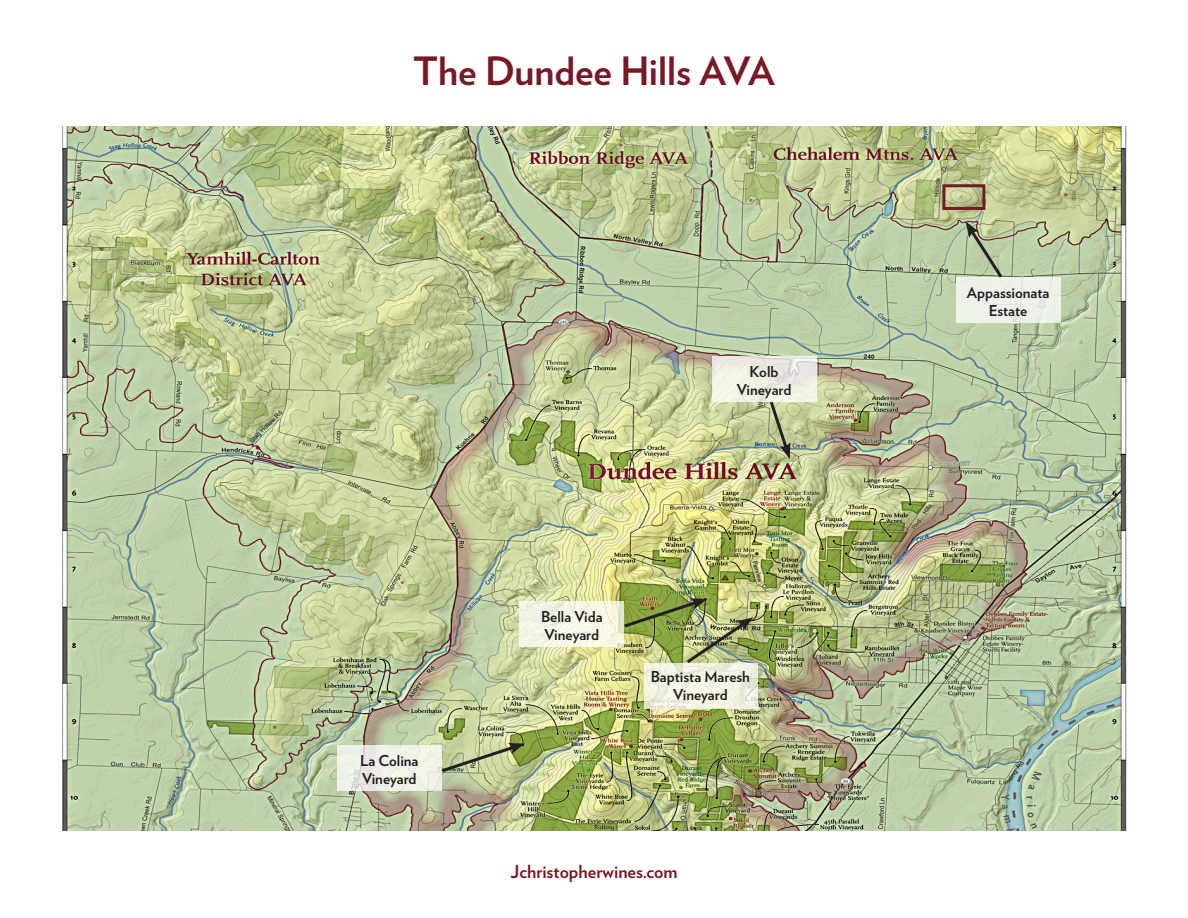
<style>
.page{position:relative;width:1188px;height:918px;background:#fff}
.page>*{position:absolute;margin:0;border:0;box-sizing:border-box;transform-origin:0 0}
.t1{font:700 39px "Verlag";color:#771a26}
.t2{font:700 18px "Verlag";color:#771a26}
.t3{font:700 15px/18px "Verlag";color:#231f20;text-align:center}
</style>
<div class="page">
<img style="left:61px;top:126px;width:1066px;height:705px">
<div style="left:956px;top:278px;width:105px;height:45px;background:#eef3e9"></div>
<svg style="left:966px;top:221px;width:39px;height:57px;background:#a8b592"></svg>
<div style="left:942px;top:184px;width:43px;height:26px;border:3px solid #771a26"></div>
<svg style="left:712px;top:356px;width:104px;height:46px;background:#edede3"></svg>
<svg style="left:768px;top:398px;width:22px;height:61px"></svg>
<svg style="left:519px;top:601px;width:102px;height:45px;background:#f4f5e5"></svg>
<svg style="left:645px;top:663px;width:113px;height:45px;background:#f0f1e1"></svg>
<img style="left:621px;top:598px;width:132px;height:68px">
<svg style="left:337px;top:746px;width:105px;height:45px;background:#edefe5"></svg>
<svg style="left:438px;top:743px;width:87px;height:32px;background:#afb98a"></svg>
<p class="t1" style="left:413px;top:40px;width:363px">The Dundee Hills AVA</p>
<p class="t3" style="left:360px;top:751px;width:60px">La Colina</p>
<p class="t3" style="left:362px;top:769px;width:56px">Vineyard</p>
<p class="t3" style="left:750px;top:362px;width:30px">Kolb</p>
<p class="t3" style="left:737px;top:380px;width:56px">Vineyard</p>
<p class="t3" style="left:541px;top:607px;width:63px">Bella Vida</p>
<p class="t3" style="left:545px;top:625px;width:56px">Vineyard</p>
<p class="t3" style="left:651px;top:666px;width:101px">Baptista Maresh</p>
<p class="t3" style="left:673px;top:684px;width:56px">Vineyard</p>
<p class="t2" style="left:510px;top:858px;width:169px">Jchristopherwines.com</p>
<p class="t3" style="left:967px;top:283px;width:84px">Appassionata<br>Estate</p>
</div>
